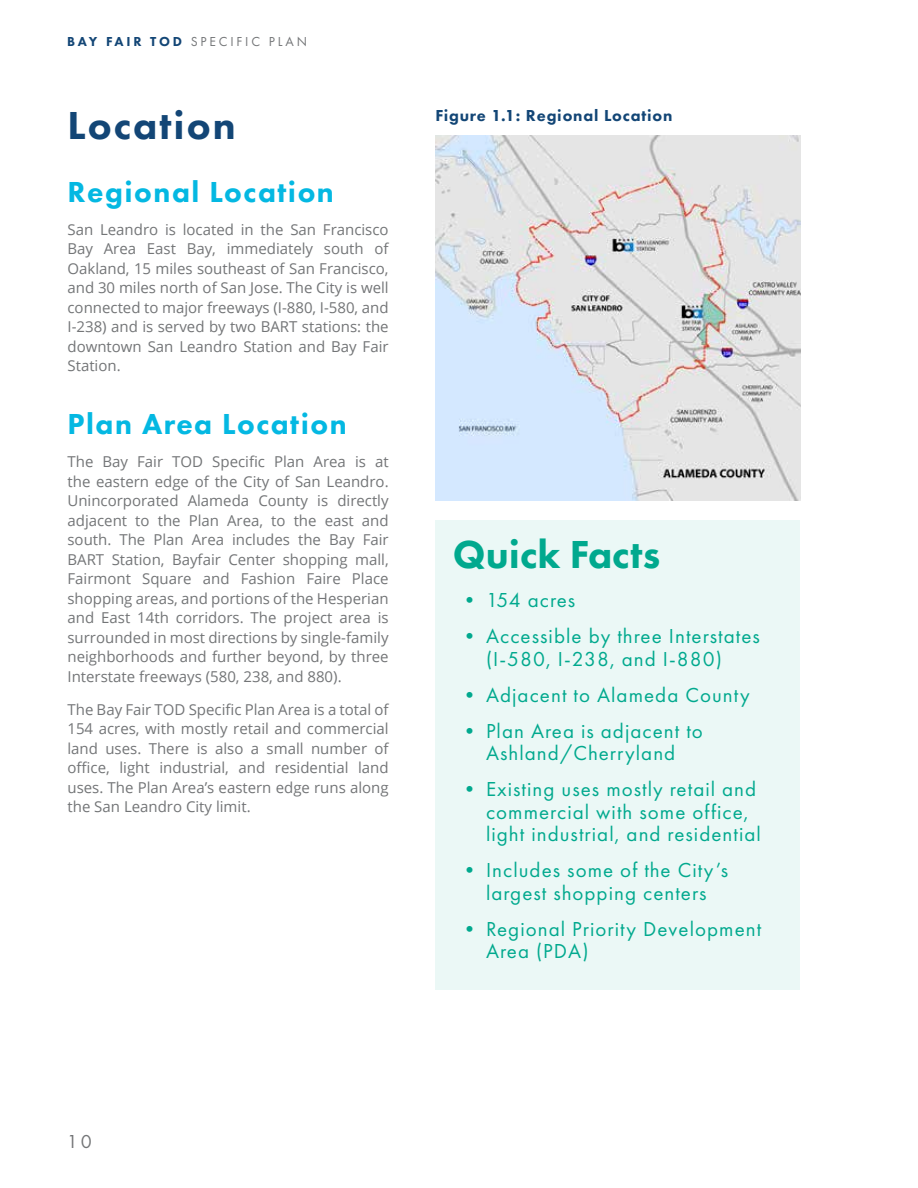
<style>
.page{position:relative;width:918px;height:1188px;background:#fff}
.page>*{position:absolute;margin:0;border:0;box-sizing:border-box;transform-origin:0 0}
.t1{font:800 40.5px "Futura PT";color:#01a98e}
.t2{font:800 40.5px "Futura PT";letter-spacing:.05em;color:#134676}
.t3{font:800 30px "Futura PT";letter-spacing:.05em;color:#04b8e2}
.t4{font:21px/22.5px "Futura PT";letter-spacing:.05em;color:#01a98e;text-align:center}
.t5{font:19.5px "Futura PT";color:#737577}
.t6{font:800 16.5px "Futura PT";letter-spacing:.05em;color:#134676}
.t7{font:15px/19.5px "Open Sans";color:#737577;text-align:justify}
.t8{font:13.5px "Futura PT";letter-spacing:.21em;color:#737577}
.s1{font-weight:800;color:#134676}
</style>
<div class="page">
<img style="left:435px;top:135px;width:365px;height:365px">
<div style="left:435px;top:520px;width:365px;height:469px;background:#ebf8f6"></div>
<p class="t8" style="left:67px;top:34px;width:242px"><span class="s1">BAY FAIR TOD</span> SPECIFIC PLAN</p>
<h1 class="t2" style="left:68px;top:100px;width:170px">Location</h1>
<h2 class="t3" style="left:68px;top:173px;width:268px">Regional Location</h2>
<p class="t7" style="left:68px;top:219px;width:323px">San Leandro is located in the San Francisco Bay Area East Bay, immediately south of Oakland, 15 miles southeast of San Francisco, and 30 miles north of San Jose. The City is well connected to major freeways (I-880, I-580, and I-238) and is served by two BART stations: the downtown San Leandro Station and Bay Fair Station.</p>
<h2 class="t3" style="left:68px;top:406px;width:281px">Plan Area Location</h2>
<p class="t7" style="left:68px;top:452px;width:323px">The Bay Fair TOD Specific Plan Area is at the eastern edge of the City of San Leandro.<br>Unincorporated Alameda County is directly adjacent to the Plan Area, to the east and south. The Plan Area includes the Bay Fair BART Station, Bayfair Center shopping mall, Fairmont Square and Fashion Faire Place shopping areas, and portions of the Hesperian and East 14th corridors. The project area is surrounded in most directions by single-family neighborhoods and further beyond, by three Interstate freeways (580, 238, and 880).</p>
<p class="t7" style="left:68px;top:699px;width:323px">The Bay Fair TOD Specific Plan Area is a total of 154 acres, with mostly retail and commercial land uses. There is also a small number of office, light industrial, and residential land uses. The Plan Area’s eastern edge runs along the San Leandro City limit.</p>
<p class="t6" style="left:435px;top:105px;width:239px">Figure 1.1: Regional Location</p>
<h1 class="t1" style="left:453px;top:530px;width:209px">Quick Facts</h1>
<h3 class="t4" style="left:459px;top:589px;width:118px">• 154 acres</h3>
<h3 class="t4" style="left:459px;top:625px;width:302px">• Accessible by three Interstates (I-580, I-238, and I-880)</h3>
<h3 class="t4" style="left:459px;top:683px;width:292px">• Adjacent to Alameda County</h3>
<h3 class="t4" style="left:459px;top:719px;width:245px">• Plan Area is adjacent to<br>Ashland/Cherryland</h3>
<h3 class="t4" style="left:486px;top:778px;width:276px;text-align:left;text-indent:-27px">• Existing uses mostly retail and commercial with some office, light industrial, and residential</h3>
<h3 class="t4" style="left:459px;top:859px;width:271px">• Includes some of the City’s largest shopping centers</h3>
<h3 class="t4" style="left:486px;top:917px;width:277px;text-align:left;text-indent:-27px">• Regional Priority Development<br>Area (PDA)</h3>
<h3 class="t5" style="left:67px;top:1130px;width:26px">10</h3>
</div>
